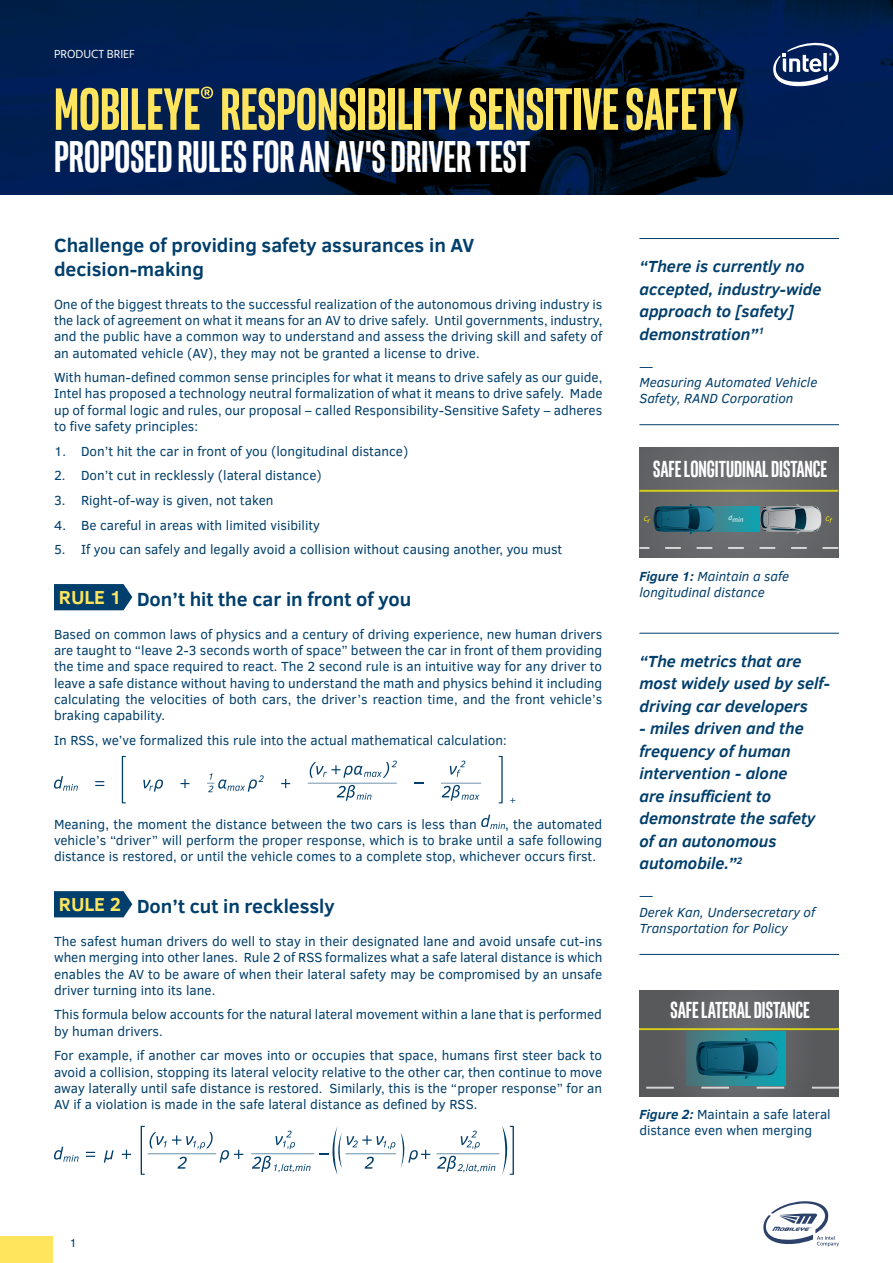
<style>
.page{position:relative;width:893px;height:1263px;background:#fff}
.page>*{position:absolute;margin:0;border:0;box-sizing:border-box;transform-origin:0 0}
.t1{font:700 60px "Intel Clear Pro";color:#ffe55e}
.t2{font:700 45px "Intel Clear Pro";color:#fff}
.t3{font:700 23.4px "Intel Clear Pro";color:#fff}
.t4{font:700 19.5px/23.4px "Clear Sans";color:#003e6b}
.t5{font:700 19.35px "Clear Sans";color:#ffe55e}
.t6{font:italic 700 16.5px/22.5px "Clear Sans";color:#003e6b}
.t7{font:13.5px/16.2px "Clear Sans";color:#003e6b;text-align:justify}
.t8{font:italic 13.5px/16.2px "Clear Sans";color:#003e6b}
.t9{font:12px "Hind Siliguri";color:#fff}
.t10{font:12px "Clear Sans";color:#003e6b}
.t11{font:italic 700 9.6px "Clear Sans";color:#003e6b}
.t12{font:italic 6.75px "Clear Sans";color:#fff200}
.t13{font:italic 6.75px "Clear Sans";color:#fff}
.s1{font-size:16.5px}
.s2{font-weight:700}
.s3{font-weight:700;font-style:italic}
</style>
<div class="page">
<div style="left:0;top:1236px;width:53px;height:27px;background:#ffe55e"></div>
<img style="left:0;top:0;width:893px;height:195px">
<svg style="left:54px;top:584px;width:78px;height:26px;background:#0d4872"></svg>
<svg style="left:95px;top:781px;width:9px;height:5px"></svg>
<svg style="left:180px;top:779px;width:9px;height:9px"></svg>
<svg style="left:281px;top:779px;width:9px;height:9px"></svg>
<svg style="left:510px;top:798px;width:5px;height:5px"></svg>
<svg style="left:122px;top:756px;width:4px;height:47px"></svg>
<svg style="left:499px;top:756px;width:4px;height:47px"></svg>
<svg style="left:54px;top:776px;width:24px;height:15px"></svg>
<svg style="left:143px;top:779px;width:20px;height:13px"></svg>
<svg style="left:207px;top:773px;width:57px;height:19px"></svg>
<hr style="left:308px;top:783px;width:89px;height:1px;background:#003e6b">
<svg style="left:337px;top:785px;width:34px;height:16px"></svg>
<svg style="left:310px;top:761px;width:87px;height:17px"></svg>
<hr style="left:441px;top:783px;width:40px;height:1px;background:#003e6b">
<svg style="left:442px;top:785px;width:37px;height:16px"></svg>
<svg style="left:450px;top:761px;width:15px;height:16px"></svg>
<svg style="left:481px;top:815px;width:24px;height:14px"></svg>
<svg style="left:54px;top:891px;width:78px;height:26px;background:#0e4873"></svg>
<svg style="left:104px;top:1150px;width:10px;height:13px"></svg>
<svg style="left:86px;top:1152px;width:9px;height:5px"></svg>
<svg style="left:122px;top:1150px;width:9px;height:9px"></svg>
<hr style="left:148px;top:1153px;width:68px;height:1px;background:#003e6b">
<svg style="left:54px;top:1147px;width:25px;height:14px"></svg>
<svg style="left:220px;top:1150px;width:23px;height:13px"></svg>
<svg style="left:141px;top:1126px;width:72px;height:49px"></svg>
<hr style="left:345px;top:1153px;width:51px;height:1px;background:#003e6b">
<hr style="left:251px;top:1153px;width:63px;height:1px;background:#003e6b">
<svg style="left:252px;top:1156px;width:59px;height:16px"></svg>
<svg style="left:275px;top:1131px;width:20px;height:18px"></svg>
<hr style="left:436px;top:1153px;width:64px;height:1px;background:#003e6b">
<svg style="left:437px;top:1156px;width:58px;height:16px"></svg>
<svg style="left:461px;top:1131px;width:19px;height:18px"></svg>
<svg style="left:502px;top:1126px;width:12px;height:49px"></svg>
<svg style="left:319px;top:1126px;width:76px;height:49px"></svg>
<svg style="left:401px;top:1133px;width:29px;height:34px"></svg>
<hr style="left:639px;top:238px;width:200px;height:1px;background:#003e6b">
<hr style="left:639px;top:424px;width:200px;height:1px;background:#003e6b">
<div style="left:639px;top:448px;width:200px;height:110px;background:#67686a"></div>
<hr style="left:639px;top:490px;width:199px;height:2px;background:#fff200">
<svg style="left:639px;top:547px;width:199px;height:2px"></svg>
<svg style="left:715px;top:506px;width:45px;height:25px"></svg>
<svg style="left:653px;top:504px;width:62px;height:30px;background:#205d71"></svg>
<svg style="left:760px;top:504px;width:61px;height:30px"></svg>
<svg style="left:639px;top:991px;width:200px;height:106px;background:#5d5f61"></svg>
<hr style="left:639px;top:1028px;width:200px;height:2px;background:#fff200">
<svg style="left:639px;top:1087px;width:200px;height:2px"></svg>
<div style="left:686px;top:1032px;width:100px;height:53px;background:linear-gradient(to right,#50747a,#0ca5b5)"></div>
<svg style="left:696px;top:1038px;width:82px;height:41px;background:#16637a"></svg>
<svg style="left:772px;top:39px;width:68px;height:49px"></svg>
<hr style="left:639px;top:633px;width:200px;height:1px;background:#003e6b">
<hr style="left:639px;top:954px;width:200px;height:1px;background:#003e6b">
<svg style="left:763px;top:1201px;width:76px;height:45px"></svg>
<p class="t9" style="left:54px;top:46px;width:83px">PRODUCT BRIEF</p>
<h1 class="t1" style="left:54px;top:71px;width:685px">MOBILEYE®RESPONSIBILITYSENSITIVESAFETY</h1>
<h2 class="t2" style="left:54px;top:128px;width:478px">PROPOSEDRULESFORANAV S' DRIVERTEST</h2>
<h3 class="t4" style="left:54px;top:233px;width:422px">Challenge of providing safety assurances in AV decision-making</h3>
<p class="t7" style="left:54px;top:296px;width:550px">One of the biggest threats to the successful realization of the autonomous driving industry is the lack of agreement on what it means for an AV to drive safely. Until governments, industry, and the public have a common way to understand and assess the driving skill and safety of an automated vehicle (AV ,) they may not be granted a license to drive.</p>
<p class="t7" style="left:54px;top:369px;width:550px">With human-defined common sense principles for what it means to drive safely as our guide, Intel has proposed a technology neutral formalization of what it means to drive safely. Made up of formal logic and rules, our proposal – called Responsibility-Sensitive Safety – adheres to five safety principles:</p>
<p class="t7" style="left:81px;top:443px;width:329px">Don t’ hit the car in front of you (longitudinal distance(</p>
<p class="t7" style="left:54px;top:443px;width:13px">1.</p>
<p class="t7" style="left:54px;top:467px;width:13px">2.</p>
<p class="t7" style="left:81px;top:467px;width:242px">Don t’ cut in recklessly (lateral distance(</p>
<p class="t7" style="left:54px;top:492px;width:13px">3.</p>
<p class="t7" style="left:81px;top:492px;width:194px">Right-of-way is given, not taken</p>
<p class="t7" style="left:54px;top:517px;width:13px">4.</p>
<p class="t7" style="left:81px;top:517px;width:241px">Be careful in areas with limited visibility</p>
<p class="t7" style="left:54px;top:541px;width:13px">5.</p>
<p class="t7" style="left:81px;top:541px;width:483px">If you can safely and legally avoid a collision without causing another, you must</p>
<h3 class="t5" style="left:59px;top:583px;width:64px">RULE 1</h3>
<p class="t7" style="left:54px;top:626px;width:550px">Based on common laws of physics and a century of driving experience, new human drivers are taught to “leave 2-3 seconds worth of space” between the car in front of them providing the time and space required to react. The 2 second rule is an intuitive way for any driver to leave a safe distance without having to understand the math and physics behind it including calculating the velocities of both cars, the driver s’ reaction time, and the front vehicle s’ braking capability.</p>
<p class="t7" style="left:54px;top:732px;width:454px">In RSS, we’ve formalized this rule into the actual mathematical calculation:</p>
<h3 class="t4" style="left:137px;top:587px;width:276px">Don t’ hit the car in front of you</h3>
<p class="t7" style="left:54px;top:816px;width:550px;text-align:left">Meaning, the moment the distance between the two cars is less than<br>vehicle s’ “driver” will perform the proper response, which is to brake until a safe following distance is restored, or until the vehicle comes to a complete stop, whichever occurs first.</p>
<h3 class="t4" style="left:137px;top:894px;width:199px">Don t’ cut in recklessly</h3>
<p class="t7" style="left:505px;top:816px;width:99px">, the automated</p>
<h3 class="t5" style="left:59px;top:890px;width:64px">RULE 2</h3>
<p class="t7" style="left:54px;top:933px;width:550px">The safest human drivers do well to stay in their designated lane and avoid unsafe cut-ins when merging into other lanes. Rule 2 of RSS formalizes what a safe lateral distance is which enables the AV to be aware of when their lateral safety may be compromised by an unsafe driver turning into its lane.</p>
<p class="t7" style="left:54px;top:1006px;width:549px">This formula below accounts for the natural lateral movement within a lane that is performed by human drivers.</p>
<p class="t7" style="left:54px;top:1047px;width:550px;text-align:right">For example if, another car moves into or occupies that space, humans first steer back to avoid a collision, stopping its lateral velocity relative to the other car, then continue to move<br>Similarly, this is the “proper response” for an</p>
<p class="t7" style="left:54px;top:1080px;width:425px">away laterally until safe distance is restored.<br>AV aif violation is made in the safe lateral distance as defined by RSS.</p>
<p class="t6" style="left:639px;top:255px;width:184px">“There is currently no accepted, industry-wide approach to [safety[</p>
<p class="t11" style="left:750px;top:324px;width:16px">1<span class="s1">“</span></p>
<p class="t6" style="left:639px;top:322px;width:112px">demonstration</p>
<p class="t8" style="left:639px;top:358px;width:179px">—<br>Measuring Automated Vehicle<br>Safety, RAND Corporation</p>
<h3 class="t3" style="left:653px;top:454px;width:175px">SAFELONGITUDINALDISTANCE</h3>
<p class="t12" style="left:826px;top:515px;width:8px">Cf</p>
<p class="t13" style="left:728px;top:515px;width:17px">dmin</p>
<p class="t12" style="left:644px;top:515px;width:8px">Cr</p>
<p class="t8" style="left:639px;top:567px;width:151px"><span class="s2">Figure 1:</span> Maintain a safe longitudinal distance</p>
<p class="t6" style="left:639px;top:649px;width:164px">“The metrics that are</p>
<p class="t6" style="left:639px;top:694px;width:170px">driving car developers</p>
<p class="t6" style="left:639px;top:672px;width:192px">most widely used by self-</p>
<p class="t6" style="left:639px;top:717px;width:178px">- miles driven and the frequency of human intervention - alone are insufficient to demonstrate the safety of an autonomous automobile <sup>2</sup>“ .</p>
<p class="t8" style="left:639px;top:887px;width:177px">—<br>Derek Kan, Undersecretary of<br>Transportation for Policy</p>
<h3 class="t3" style="left:671px;top:995px;width:141px">SAFELATERALDISTANCE</h3>
<p class="t7" style="left:639px;top:1106px;width:193px"><span class="s3">Figure 2:</span> Maintain a safe lateral distance even when merging</p>
<p class="t10" style="left:70px;top:1234px;width:9px">1</p>
</div>
